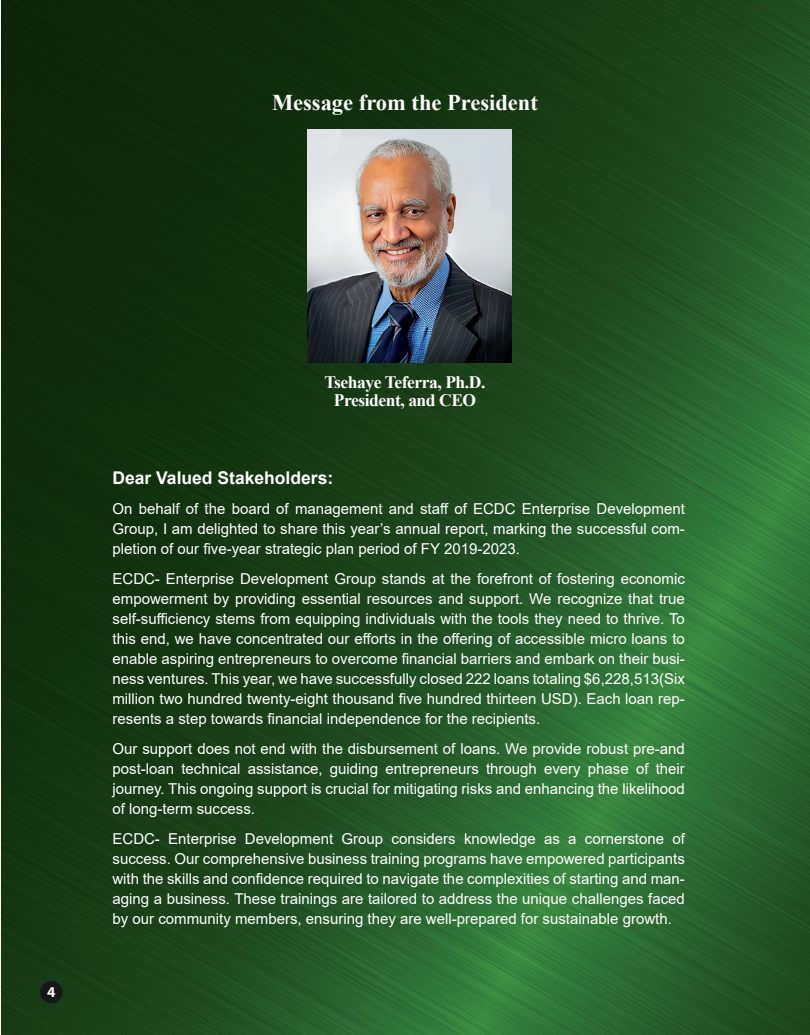
<style>
.page{position:relative;width:810px;height:1035px;background:#fff}
.page>*{position:absolute;margin:0;border:0;box-sizing:border-box;transform-origin:0 0}
.t1{font:700 22.5px "Times New Roman";color:#fff}
.t2{font:700 17.5px/17.5px "Times New Roman";letter-spacing:-.025em;color:#fff;text-align:center}
.t3{font:700 17.5px "Arial";color:#fff}
.t4{font:15px/20px "Arial";color:#fff;text-align:justify}
.t5{font:700 15px "Myriad Pro";color:#fff}
</style>
<div class="page">
<img style="left:2px;top:0;width:808px;height:1035px">
<div style="left:40px;top:981px;width:23px;height:22px;background:#171618;border-radius:50%"></div>
<img style="left:307px;top:130px;width:205px;height:232px">
<h1 class="t1" style="left:272px;top:86px;width:267px">Message from the President</h1>
<p class="t5" style="left:48px;top:977px;width:10px">4</p>
<p class="t5" style="left:47px;top:982px;width:10px">4</p>
<p class="t2" style="left:325px;top:373px;width:162px">Tsehaye Teferra, Ph.D.<br>President, and CEO</p>
<p class="t3" style="left:112px;top:466px;width:222px">Dear Valued Stakeholders:</p>
<p class="t4" style="left:112px;top:499px;width:574px">On behalf of the board of management and staff of ECDC Enterprise Development Group, I am delighted to share this year’s annual report, marking the successful com&shy;pletion of our five-year strategic plan period of FY 2019-2023.</p>
<p class="t4" style="left:112px;top:569px;width:574px">ECDC- Enterprise Development Group stands at the forefront of fostering economic empowerment by providing essential resources and support. We recognize that true self-sufficiency stems from equipping individuals with the tools they need to thrive. To this end, we have concentrated our efforts in the offering of accessible micro loans to enable aspiring entrepreneurs to overcome financial barriers and embark on their busi&shy;ness ventures. This year, we have successfully closed 222 loans totaling $6,228,513(Six million two hundred twenty-eight thousand five hundred thirteen USD). Each loan rep&shy;resents a step towards financial independence for the recipients.</p>
<p class="t4" style="left:112px;top:739px;width:574px">Our support does not end with the disbursement of loans. We provide robust pre-and post-loan technical assistance, guiding entrepreneurs through every phase of their journey. This ongoing support is crucial for mitigating risks and enhancing the likelihood of long-term success.</p>
<p class="t4" style="left:112px;top:829px;width:574px">ECDC- Enterprise Development Group considers knowledge as a cornerstone of success. Our comprehensive business training programs have empowered participants with the skills and confidence required to navigate the complexities of starting and man&shy;aging a business. These trainings are tailored to address the unique challenges faced by our community members, ensuring they are well-prepared for sustainable growth.</p>
</div>
